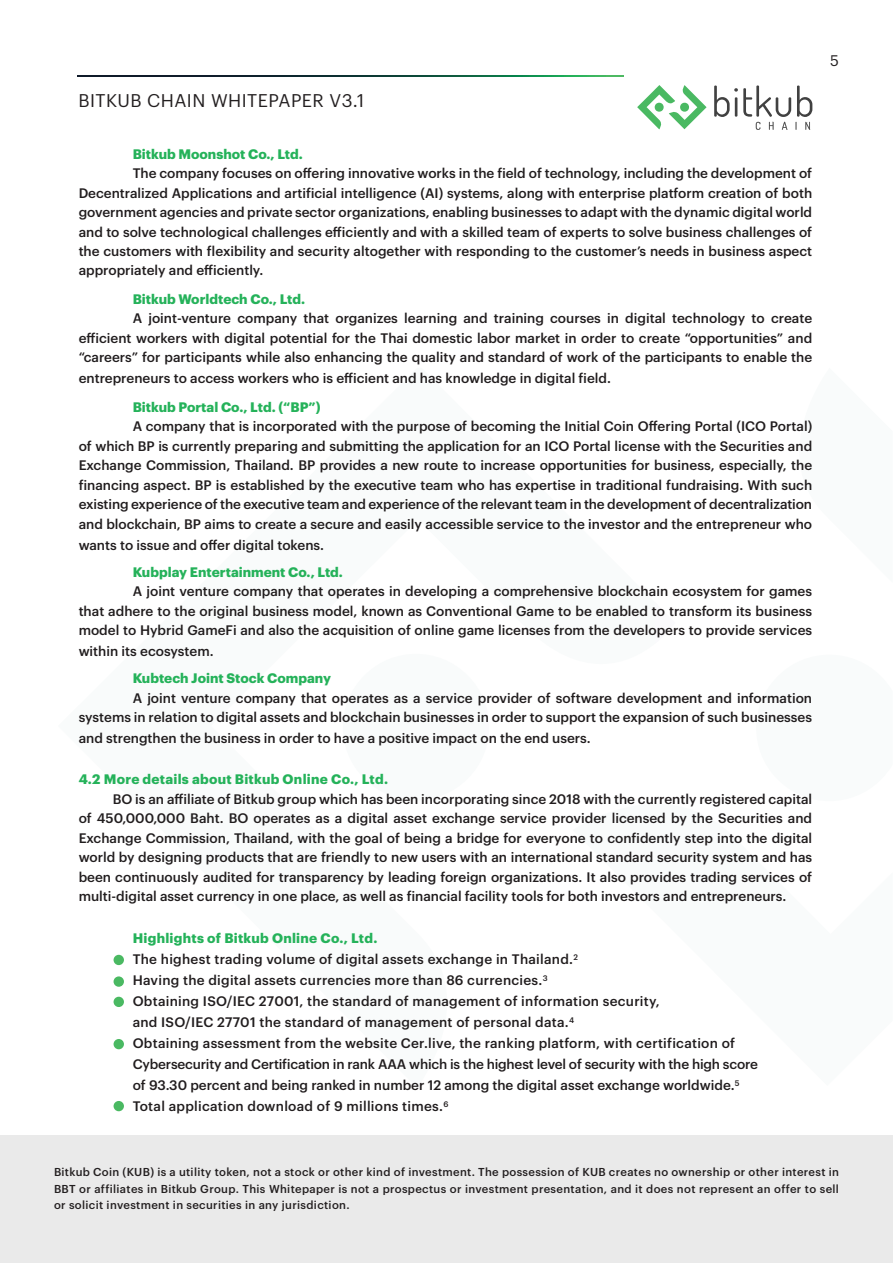
<style>
.page{position:relative;width:893px;height:1263px;background:#fff}
.page>*{position:absolute;margin:0;border:0;box-sizing:border-box;transform-origin:0 0}
.t1{font:18px "Graphik TH";letter-spacing:.025em;color:#231f20}
.t2{font:15px "Graphik TH";color:#231f20}
.t3{font:500 13.5px/19.5px "Graphik TH";color:#211d1e;text-align:justify}
.t4{font:500 13.5px/21px "Graphik TH";letter-spacing:.02em;color:#211d1e}
.t5{font:700 13.5px "Graphik TH";color:#25b25a}
.t6{font:700 13.5px "Graphik TH";letter-spacing:.02em;color:#25b25a}
.t7{font:500 11.25px/16.5px "Graphik TH";letter-spacing:.03em;color:#231f20;text-align:justify}
.s1{font-weight:700;color:#25b25a}
</style>
<div class="page">
<div style="left:0;top:1135px;width:893px;height:128px;background:#eaeaea"></div>
<svg style="left:714px;top:85px;width:98px;height:45px"></svg>
<svg style="left:637px;top:85px;width:69px;height:44px"></svg>
<svg style="left:78px;top:75px;width:545px;height:2px"></svg>
<div style="left:114px;top:955px;width:10px;height:10px;background:#4ab962;border-radius:50%"></div>
<div style="left:114px;top:976px;width:10px;height:11px;background:#4ab962;border-radius:50%"></div>
<div style="left:114px;top:997px;width:10px;height:10px;background:#4ab962;border-radius:50%"></div>
<div style="left:114px;top:1039px;width:10px;height:10px;background:#4ab962;border-radius:50%"></div>
<div style="left:114px;top:1101px;width:10px;height:10px;background:#4ab962;border-radius:50%"></div>
<h1 class="t1" style="left:78px;top:87px;width:287px">BITKUB CHAIN WHITEPAPER V3.1</h1>
<p class="t5" style="left:133px;top:143px;width:172px">Bitkub Moonshot Co., Ltd.</p>
<p class="t3" style="left:79px;top:164px;width:735px;text-indent:54px">The company focuses on offering innovative works in the field of technology, including the development of Decentralized Applications and artificial intelligence (AI) systems, along with enterprise platform creation of both government agencies and private sector organizations, enabling businesses to adapt with the dynamic digital world and to solve technological challenges efficiently and with a skilled team of experts to solve business challenges of the customers with flexibility and security altogether with responding to the customer’s needs in business aspect appropriately and efficiently.</p>
<p class="t5" style="left:133px;top:289px;width:174px">Bitkub Worldtech Co., Ltd.</p>
<p class="t3" style="left:79px;top:309px;width:735px;text-indent:54px">A joint-venture company that organizes learning and training courses in digital technology to create efficient workers with digital potential for the Thai domestic labor market in order to create “opportunities” and “careers” for participants while also enhancing the quality and standard of work of the participants to enable the</p>
<p class="t3" style="left:79px;top:369px;width:534px">entrepreneurs to access workers who is efficient and has knowledge in digital field.</p>
<p class="t5" style="left:133px;top:397px;width:189px">Bitkub Portal Co., Ltd. (“BP”)</p>
<p class="t3" style="left:79px;top:417px;width:735px;text-indent:54px">A company that is incorporated with the purpose of becoming the Initial Coin Offering Portal (ICO Portal) of which BP is currently preparing and submitting the application for an ICO Portal license with the Securities and Exchange Commission, Thailand. BP provides a new route to increase opportunities for business, especially, the financing aspect. BP is established by the executive team who has expertise in traditional fundraising. With such existing experience of the executive team and experience of the relevant team in the development of decentralization and blockchain, BP aims to create a secure and easily accessible service to the investor and the entrepreneur who</p>
<p class="t3" style="left:79px;top:536px;width:247px">wants to issue and offer digital tokens.</p>
<p class="t5" style="left:133px;top:562px;width:212px">Kubplay Entertainment Co., Ltd.</p>
<p class="t3" style="left:79px;top:582px;width:735px;text-indent:54px">A joint venture company that operates in developing a comprehensive blockchain ecosystem for games that adhere to the original business model, known as Conventional Game to be enabled to transform its business model to Hybrid GameFi and also the acquisition of online game licenses from the developers to provide services</p>
<p class="t3" style="left:79px;top:642px;width:137px">within its ecosystem.</p>
<p class="t5" style="left:133px;top:668px;width:200px">Kubtech Joint Stock Company</p>
<p class="t3" style="left:79px;top:689px;width:735px;text-align:right">A joint venture company that operates as a service provider of software development and information systems in relation to digital assets and blockchain businesses in order to support the expansion of such businesses</p>
<p class="t3" style="left:79px;top:729px;width:514px">and strengthen the business in order to have a positive impact on the end users.</p>
<p class="t6" style="left:79px;top:769px;width:311px">4.2 More details about Bitkub Online Co., Ltd.</p>
<p class="t3" style="left:79px;top:790px;width:735px;text-indent:34px">BO is an affiliate of Bitkub group which has been incorporating since 2018 with the currently registered capital of 450,000,000 Baht. BO operates as a digital asset exchange service provider licensed by the Securities and Exchange Commission, Thailand, with the goal of being a bridge for everyone to confidently step into the digital world by designing products that are friendly to new users with an international standard security system and has been continuously audited for transparency by leading foreign organizations. It also provides trading services of multi-digital asset currency in one place, as well as financial facility tools for both investors and entrepreneurs.</p>
<p class="t4" style="left:133px;top:928px;width:627px"><span class="s1">Highlights of Bitkub Online Co., Ltd.<br></span>The highest trading volume of digital assets exchange in Thailand.<sup>2<br></sup>Having the digital assets currencies more than 86 currencies.<sup>3<br></sup>Obtaining ISO/IEC 27001, the standard of management of information security,<br>and ISO/IEC 27701 the standard of management of personal data.<sup>4<br></sup>Obtaining assessment from the website Cer.live, the ranking platform, with certification of Cybersecurity and Certification in rank AAA which is the highest level of security with the high score of 93.30 percent and being ranked in number 12 among the digital asset exchange worldwide.<sup>5<br></sup>Total application download of 9 millions times.<sup>6</sup></p>
<p class="t2" style="left:830px;top:50px;width:10px">5</p>
<p class="t7" style="left:54px;top:1164px;width:787px">Bitkub Coin (KUB) is a utility token, not a stock or other kind of investment. The possession of KUB creates no ownership or other interest in BBT or affiliates in Bitkub Group. This Whitepaper is not a prospectus or investment presentation, and it does not represent an offer to sell or solicit investment in securities in any jurisdiction.</p>
</div>
